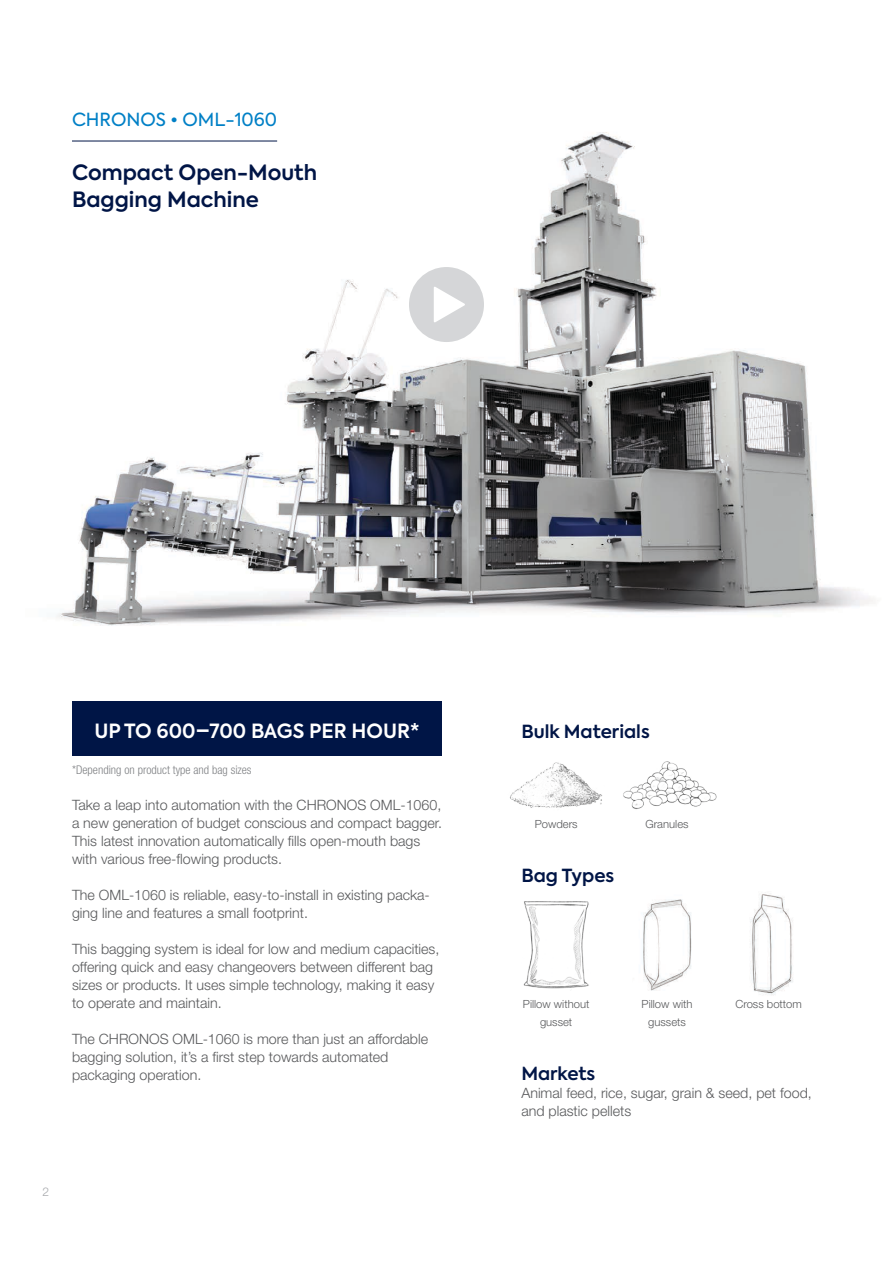
<style>
.page{position:relative;width:893px;height:1263px;background:#fff}
.page>*{position:absolute;margin:0;border:0;box-sizing:border-box;transform-origin:0 0}
.t1{font:600 21px/27px "Axiforma";color:#001546}
.t2{font:600 19.5px "Axiforma";color:#fff}
.t3{font:600 18px "Axiforma";color:#001546}
.t4{font:18px "Axiforma";color:#0080c6}
.t5{font:300 14.25px/18px "Helvetica Neue LT Std";color:#58595b}
.t6{font:300 condensed 12px "Helvetica Neue LT Std";color:#808285}
.t7{font:300 12px "Helvetica Neue LT Std";color:#a7a9ac}
.t8{font:300 11.25px/18px "Helvetica Neue LT Std";color:#58595b;text-align:center}
</style>
<div class="page">
<img style="left:643px;top:899px;width:49px;height:91px">
<img style="left:523px;top:901px;width:66px;height:88px">
<img style="left:57px;top:132px;width:816px;height:494px">
<img style="left:750px;top:894px;width:43px;height:101px">
<div style="left:72px;top:702px;width:370px;height:54px;background:#001546"></div>
<img style="left:510px;top:762px;width:92px;height:46px">
<img style="left:623px;top:761px;width:94px;height:48px">
<hr style="left:72px;top:141px;width:205px;height:1px;background:#001546">
<svg style="left:409px;top:267px;width:75px;height:75px"></svg>
<p class="t4" style="left:72px;top:108px;width:207px">CHRONOS • OML-1060</p>
<h1 class="t1" style="left:72px;top:159px;width:247px">Compact Open-Mouth<br>Bagging Machine</h1>
<h2 class="t2" style="left:94px;top:717px;width:327px">UP TO 600–700 BAGS PER HOUR*</h2>
<p class="t6" style="left:72px;top:763px;width:181px">*Depending on product type and bag sizes</p>
<p class="t5" style="left:72px;top:796px;width:371px">Take a leap into automation with the CHRONOS OML-1060, a new generation of budget conscious and compact bagger.<br>This latest innovation automatically fills open-mouth bags with various free-flowing products.</p>
<p class="t5" style="left:72px;top:886px;width:359px">The OML-1060 is reliable, easy-to-install in existing packa&shy;ging line and features a small footprint.</p>
<p class="t5" style="left:72px;top:940px;width:369px">This bagging system is ideal for low and medium capacities, offering quick and easy changeovers between different bag sizes or products. It uses simple technology, making it easy to operate and maintain.</p>
<p class="t5" style="left:72px;top:1030px;width:358px">The CHRONOS OML-1060 is more than just an affordable bagging solution, it’s a first step towards automated packaging operation.</p>
<p class="t7" style="left:42px;top:1184px;width:8px">2</p>
<p class="t3" style="left:521px;top:719px;width:130px">Bulk Materials</p>
<p class="t8" style="left:535px;top:815px;width:44px">Powders</p>
<p class="t8" style="left:645px;top:815px;width:45px">Granules</p>
<p class="t3" style="left:521px;top:863px;width:94px">Bag Types</p>
<p class="t8" style="left:523px;top:995px;width:68px">Pillow without gusset</p>
<p class="t8" style="left:642px;top:995px;width:52px">Pillow with gussets</p>
<p class="t8" style="left:735px;top:995px;width:68px">Cross bottom</p>
<p class="t3" style="left:521px;top:1061px;width:75px">Markets</p>
<p class="t5" style="left:521px;top:1084px;width:292px">Animal feed, rice, sugar, grain &amp; seed, pet food, and plastic pellets</p>
</div>
